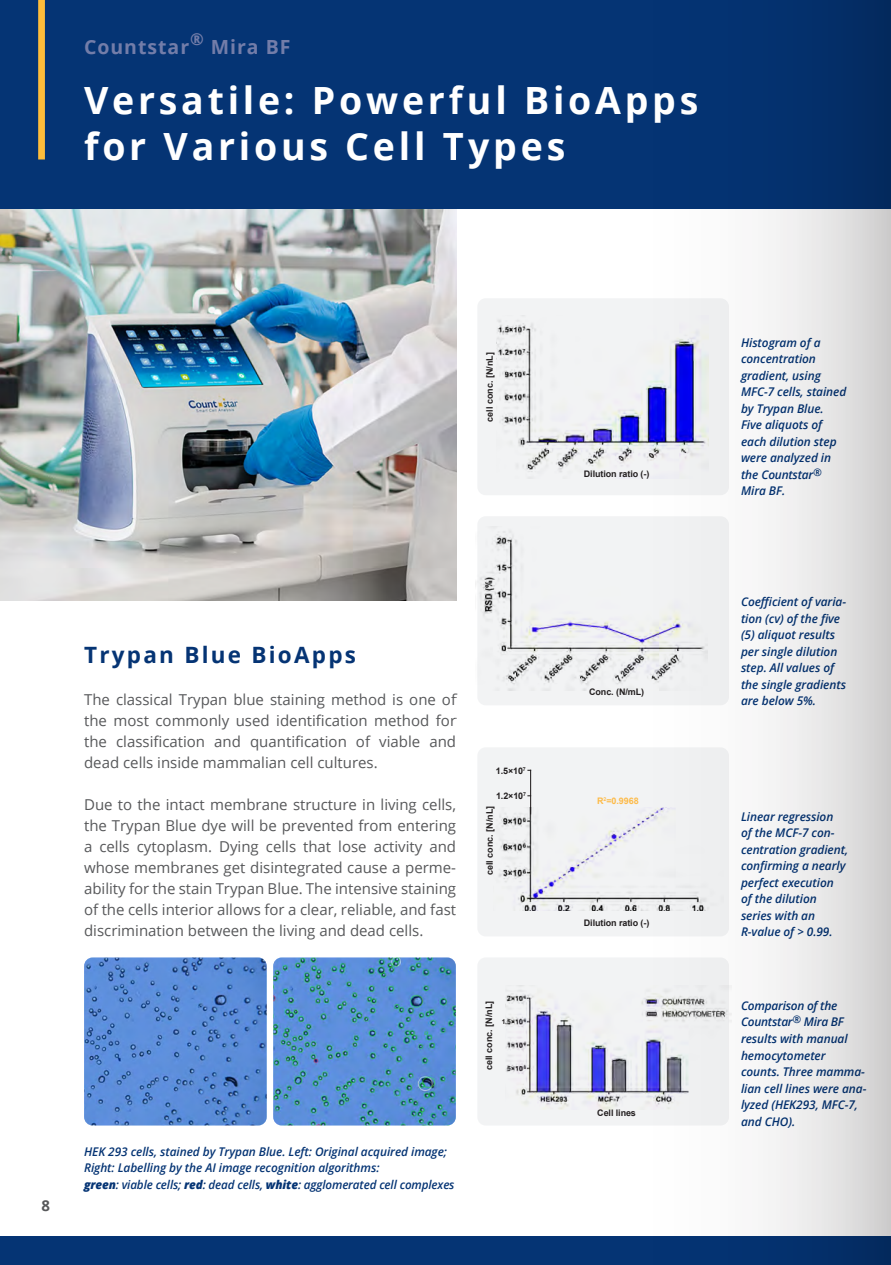
<style>
.page{position:relative;width:891px;height:1265px;background:#fff}
.page>*{position:absolute;margin:0;border:0;box-sizing:border-box;transform-origin:0 0}
.t1{font:700 37.5px/45px "Open Sans";letter-spacing:.1em;color:#fff}
.t2{font:700 22.5px "Open Sans";letter-spacing:.1em;color:#053474}
.t3{font:700 19.5px "Open Sans";letter-spacing:.05em;color:#737da9}
.t4{font:700 19.5px "Open Sans";letter-spacing:.1em;color:#cbcde1}
.t5{font:700 16.5px "Open Sans";color:#737da9}
.t6{font:15px/21px "Open Sans";color:#57585a;text-align:justify}
.t7{font:700 15px "Open Sans";color:#57585a}
.t8{font:italic 600 12px/16.5px "Open Sans";letter-spacing:-.005em;color:#053474}
.t9{font:700 9px "Arial";letter-spacing:-.01em;color:#231f20}
.t10{font:700 9px "Arial";color:#fdbb49}
.t11{font:700 6.75px "Arial";color:#231f20}
.s1{font-weight:800}
</style>
<div class="page">
<div style="left:0;top:1235px;width:891px;height:29px;background:#053474"></div>
<img style="left:0;top:208px;width:456px;height:392px">
<img style="left:84px;top:957px;width:183px;height:168px">
<img style="left:273px;top:957px;width:183px;height:168px">
<div style="left:0;top:0;width:891px;height:208px;background:#053474"></div>
<div style="left:38px;top:0;width:7px;height:159px;background:#febd3b"></div>
<svg style="left:456px;top:0;width:435px;height:1264px;fill:#f0f0f1"></svg>
<h3 class="t5" style="left:190px;top:27px;width:15px">®</h3>
<h3 class="t3" style="left:211px;top:33px;width:81px">Mira BF</h3>
<h3 class="t3" style="left:84px;top:33px;width:107px">Countstar</h3>
<h3 class="t4" style="left:84px;top:33px;width:119px">XXXXXXXX</h3>
<h1 class="t1" style="left:84px;top:77px;width:616px">Versatile: Powerful BioApps for Various Cell Types</h1>
<p class="t9" style="left:484px;top:422px;width:71px;rotate:-90deg">cell conc. [N/nL]</p>
<p class="t9" style="left:584px;top:468px;width:67px">Dilution ratio (-)</p>
<p class="t7" style="left:42px;top:1194px;width:10px">8</p>
<h2 class="t2" style="left:84px;top:639px;width:274px">Trypan Blue BioApps</h2>
<p class="t6" style="left:84px;top:689px;width:374px">The classical Trypan blue staining method is one of the most commonly used identification method for the classification and quantification of viable and dead cells inside mammalian cell cultures.</p>
<p class="t6" style="left:84px;top:794px;width:374px">Due to the intact membrane structure in living cells, the Trypan Blue dye will be prevented from entering a cells cytoplasm. Dying cells that lose activity and whose membranes get disintegrated cause a perme&shy;ability for the stain Trypan Blue. The intensive staining of the cells interior allows for a clear, reliable, and fast discrimination between the living and dead cells.</p>
<p class="t9" style="left:496px;top:764px;width:32px">1.5×10<sup>7</sup></p>
<p class="t9" style="left:496px;top:790px;width:32px">1.2×10<sup>7</sup></p>
<p class="t9" style="left:484px;top:875px;width:71px;rotate:-90deg">cell conc. [N/nL]</p>
<p class="t9" style="left:483px;top:1070px;width:71px;rotate:-90deg">cell conc. [N/nL]</p>
<p class="t11" style="left:502px;top:1017px;width:5px">1</p>
<p class="t8" style="left:84px;top:1142px;width:372px">HEK 293 cells, stained by Trypan Blue. Left: Original acquired image;<br>Right: Labelling by the AI image recognition algorithms:<br><span class="s1">green</span>: viable cells; <span class="s1">red</span>: dead cells, <span class="s1">white</span>: agglomerated cell complexes</p>
<p class="t9" style="left:589px;top:685px;width:57px">Conc. (N/mL)</p>
<p class="t10" style="left:597px;top:795px;width:43px">R<sup>2</sup>=0.9968</p>
<p class="t9" style="left:584px;top:916px;width:67px">Dilution ratio (-)</p>
<p class="t9" style="left:597px;top:1106px;width:40px">Cell lines</p>
<p class="t8" style="left:741px;top:334px;width:107px">Histogram of a concentration gradient, using<br>MFC-7 cells, stained by Trypan Blue.<br>Five aliquots of each dilution step were analyzed in the Countstar<sup>®<br></sup>Mira BF.</p>
<p class="t8" style="left:741px;top:593px;width:107px">Coefficient of varia&shy;tion (cv) of the five (5) aliquot results per single dilution step. All values of the single gradients are below 5%.</p>
<p class="t8" style="left:741px;top:808px;width:109px">Linear regression<br>of the MCF-7 con&shy;centration gradient, confirming a nearly perfect execution<br>of the dilution series with an<br>R-value of &gt; 0.99.</p>
<p class="t8" style="left:741px;top:997px;width:127px">Comparison of the<br>Countstar<sup>®</sup> Mira BF results with manual hemocytometer counts. Three mamma&shy;lian cell lines were ana&shy;lyzed (HEK293, MFC-7, and CHO).</p>
</div>
